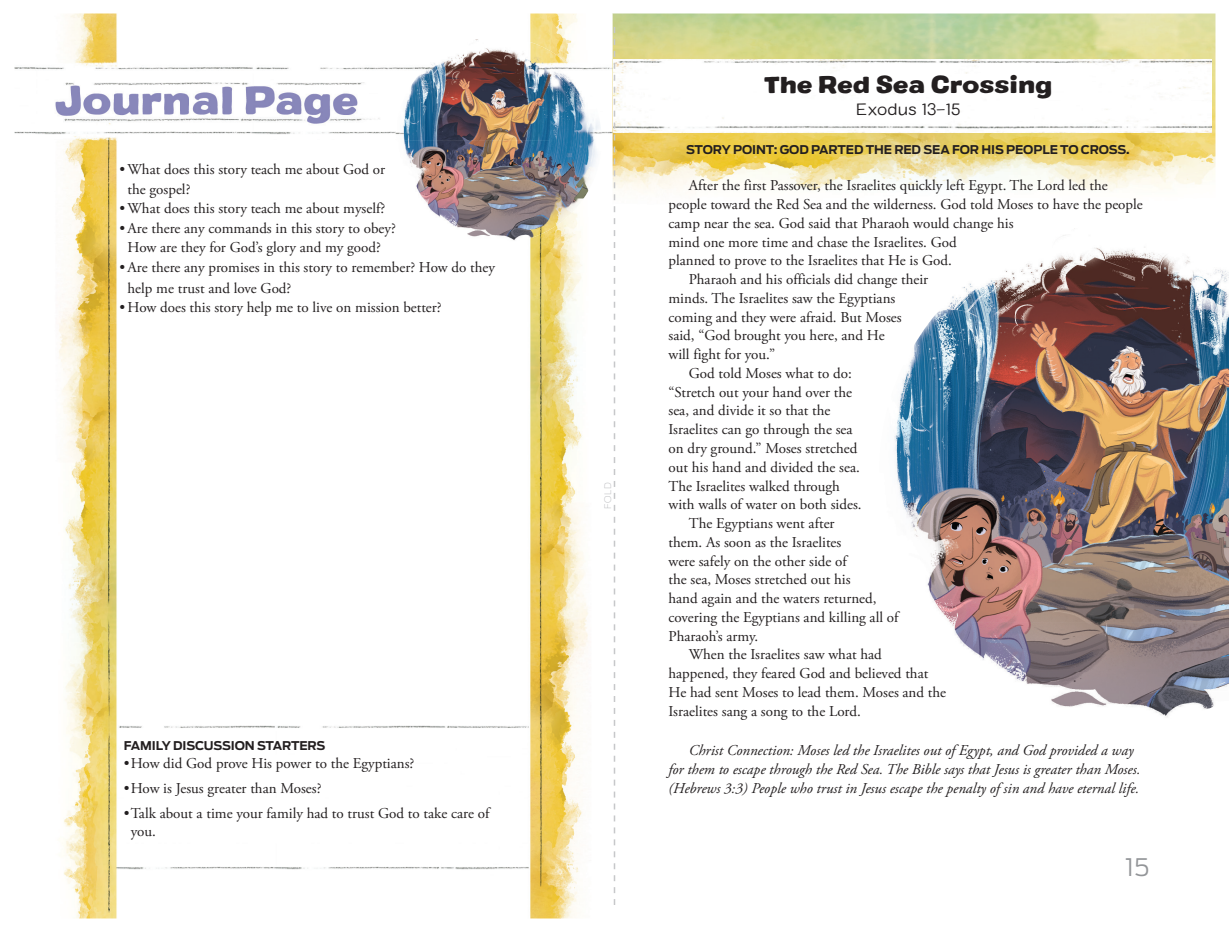
<style>
.page{position:relative;width:1229px;height:932px;background:#fff}
.page>*{position:absolute;margin:0;border:0;box-sizing:border-box;transform-origin:0 0}
.t1{font:300 24px "Antenna";color:#939598}
.t2{font:900 expanded 22.5px "Colby";letter-spacing:-.01em;color:#231f20}
.t3{font:300 expanded 16.5px "Colby";letter-spacing:.01em;color:#231f20}
.t4{font:15px/19.5px "Adobe Garamond Pro";color:#231f20}
.t5{font:italic 15px/18.8px "Adobe Garamond Pro";color:#231f20}
.t6{font:700 12px "Antenna";letter-spacing:-.01em;color:#231f20}
.t7{font:200 9px "Antenna";color:#bcbdc0}
</style>
<div class="page">
<img style="left:612px;top:14px;width:603px;height:210px">
<img style="left:615px;top:59px;width:596px;height:73px">
<img style="left:15px;top:14px;width:597px;height:904px">
<img style="left:395px;top:37px;width:155px;height:206px">
<img style="left:550px;top:51px;width:51px;height:178px">
<img style="left:929px;top:228px;width:299px;height:444px">
<img style="left:894px;top:323px;width:35px;height:264px">
<img style="left:1009px;top:672px;width:219px;height:45px">
<img style="left:1105px;top:223px;width:46px;height:1px">
<svg style="left:614px;top:27px;width:1px;height:877px"></svg>
<p class="t4" style="left:128px;top:160px;width:259px;text-indent:-8px">• What does this story teach me about God or the gospel?</p>
<p class="t4" style="left:120px;top:199px;width:267px">• What does this story teach me about myself?</p>
<p class="t4" style="left:120px;top:219px;width:278px;text-align:center">• Are there any commands in this story to obey?<br>How are they for God’s glory and my good?</p>
<p class="t4" style="left:128px;top:257px;width:369px;line-height:21px;text-indent:-8px">• Are there any promises in this story to remember? How do they help me trust and love God?</p>
<p class="t4" style="left:120px;top:298px;width:323px">• How does this story help me to live on mission better?</p>
<p class="t6" style="left:124px;top:739px;width:203px">FAMILY DISCUSSION STARTERS</p>
<p class="t4" style="left:124px;top:754px;width:292px">• How did God prove His power to the Egyptians?</p>
<p class="t4" style="left:124px;top:779px;width:199px">• How is Jesus greater than Moses?</p>
<p class="t4" style="left:131px;top:804px;width:360px;line-height:18px;text-indent:-7px">• Talk about a time your family had to trust God to take care of you.</p>
<p class="t7" style="left:602px;top:509px;width:29px;rotate:-90deg">FOLD</p>
<h2 class="t2" style="left:764px;top:69px;width:290px">The Red Sea Crossing</h2>
<p class="t3" style="left:856px;top:99px;width:105px">Exodus 13–15</p>
<p class="t6" style="left:686px;top:142px;width:445px">STORY POINT: GOD PARTED THE RED SEA FOR HIS PEOPLE TO CROSS.</p>
<p class="t4" style="left:688px;top:176px;width:420px">After the first Passover, the Israelites quickly left Egypt. The Lord led the</p>
<p class="t4" style="left:668px;top:195px;width:476px">people toward the Red Sea and the wilderness. God told Moses to have the people</p>
<p class="t4" style="left:668px;top:214px;width:347px">camp near the sea. God said that Pharaoh would change his</p>
<p class="t4" style="left:668px;top:233px;width:290px">mind one more time and chase the Israelites. God</p>
<p class="t4" style="left:668px;top:251px;width:285px">planned to prove to the Israelites that He is God.</p>
<p class="t4" style="left:688px;top:270px;width:241px">Pharaoh and his officials did change their</p>
<p class="t4" style="left:668px;top:289px;width:228px">minds. The Israelites saw the Egyptians</p>
<p class="t4" style="left:668px;top:308px;width:235px">coming and they were afraid. But Moses</p>
<p class="t4" style="left:668px;top:326px;width:218px">said, “God brought you here, and He</p>
<p class="t4" style="left:668px;top:345px;width:108px">will fight for you.”</p>
<p class="t4" style="left:688px;top:364px;width:165px">God told Moses what to do:</p>
<p class="t4" style="left:668px;top:383px;width:185px">“Stretch out your hand over the</p>
<p class="t4" style="left:668px;top:401px;width:163px">sea, and divide it so that the</p>
<p class="t4" style="left:668px;top:420px;width:185px">Israelites can go through the sea</p>
<p class="t4" style="left:668px;top:439px;width:190px">on dry ground.” Moses stretched</p>
<p class="t4" style="left:668px;top:458px;width:193px">out his hand and divided the sea.</p>
<p class="t4" style="left:668px;top:476px;width:173px">The Israelites walked through</p>
<p class="t4" style="left:668px;top:495px;width:195px">with walls of water on both sides.</p>
<p class="t4" style="left:688px;top:514px;width:147px">The Egyptians went after</p>
<p class="t4" style="left:668px;top:533px;width:174px">them. As soon as the Israelites</p>
<p class="t4" style="left:668px;top:551px;width:180px">were safely on the other side of</p>
<p class="t4" style="left:668px;top:570px;width:183px">the sea, Moses stretched out his</p>
<p class="t4" style="left:668px;top:589px;width:209px">hand again and the waters returned,</p>
<p class="t4" style="left:668px;top:608px;width:231px">covering the Egyptians and killing all of</p>
<p class="t4" style="left:668px;top:626px;width:91px">Pharaoh’s army.</p>
<p class="t4" style="left:688px;top:645px;width:195px">When the Israelites saw what had</p>
<p class="t4" style="left:668px;top:664px;width:261px">happened, they feared God and believed that</p>
<p class="t4" style="left:668px;top:683px;width:279px">He had sent Moses to lead them. Moses and the</p>
<p class="t4" style="left:668px;top:701px;width:194px">Israelites sang a song to the Lord.</p>
<p class="t5" style="left:668px;top:741px;width:473px;text-indent:20px">Christ Connection: Moses led the Israelites out of Egypt, and God provided a way for them to escape through the Red Sea. The Bible says that Jesus is greater than Moses. (Hebrews 3:3) People who trust in Jesus escape the penalty of sin and have eternal life.</p>
<h1 class="t1" style="left:1125px;top:853px;width:26px">15</h1>
</div>
